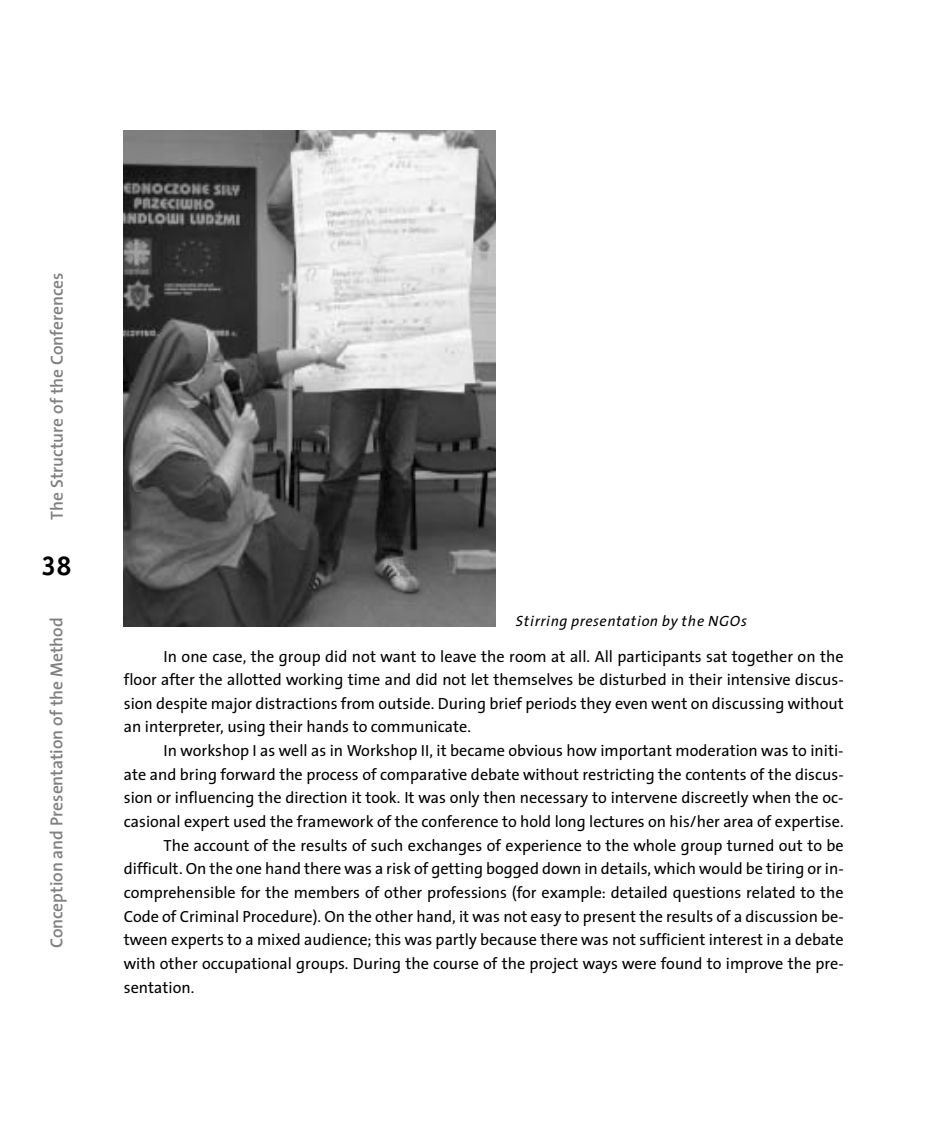
<style>
.page{position:relative;width:944px;height:1126px;background:#fff}
.page>*{position:absolute;margin:0;border:0;box-sizing:border-box;transform-origin:0 0}
.t1{font:700 28px "Officina Serif";color:#000}
.t2{font:600 17.5px "Thesis Sans";color:#808080}
.t3{font:16.1px/23.6px "Thesis Sans";color:#000;text-align:justify}
.t4{font:italic 14.88px "Thesis Sans";color:#000}
</style>
<div class="page">
<img style="left:124px;top:131px;width:372px;height:495px">
<p class="t2" style="left:51px;top:519px;width:249px;rotate:-90deg">The Structure of the Conferences</p>
<h1 class="t1" style="left:42px;top:555px;width:31px">38</h1>
<p class="t2" style="left:50px;top:948px;width:332px;rotate:-90deg">Conception and Presentation of the Method</p>
<p class="t4" style="left:515px;top:615px;width:233px">Stirring presentation by the NGOs</p>
<p class="t3" style="left:124px;top:646px;width:721px;text-indent:40px">In one case, the group did not want to leave the room at all. All participants sat together on the floor after the allotted working time and did not let themselves be disturbed in their intensive discus&shy;sion despite major distractions from outside. During brief periods they even went on discussing without an interpreter, using their hands to communicate.</p>
<p class="t3" style="left:163px;top:740px;width:681px">In workshop I as well as in Workshop II, it became obvious how important moderation was to initi-</p>
<p class="t3" style="left:124px;top:764px;width:721px">ate and bring forward the process of comparative debate without restricting the contents of the discus-</p>
<p class="t3" style="left:124px;top:787px;width:721px">sion or influencing the direction it took. It was only then necessary to intervene discreetly when the oc-</p>
<p class="t3" style="left:124px;top:811px;width:721px">casional expert used the framework of the conference to hold long lectures on his/her area of expertise.</p>
<p class="t3" style="left:163px;top:835px;width:681px">The account of the results of such exchanges of experience to the whole group turned out to be</p>
<p class="t3" style="left:124px;top:858px;width:721px">difficult. On the one hand there was a risk of getting bogged down in details, which would be tiring or in-</p>
<p class="t3" style="left:124px;top:882px;width:721px">comprehensible for the members of other professions (for example: detailed questions related to the</p>
<p class="t3" style="left:124px;top:905px;width:721px">Code of Criminal Procedure). On the other hand, it was not easy to present the results of a discussion be-</p>
<p class="t3" style="left:124px;top:929px;width:721px">tween experts to a mixed audience; this was partly because there was not sufficient interest in a debate</p>
<p class="t3" style="left:124px;top:953px;width:721px">with other occupational groups. During the course of the project ways were found to improve the pre-</p>
<p class="t3" style="left:124px;top:976px;width:72px">sentation.</p>
</div>
